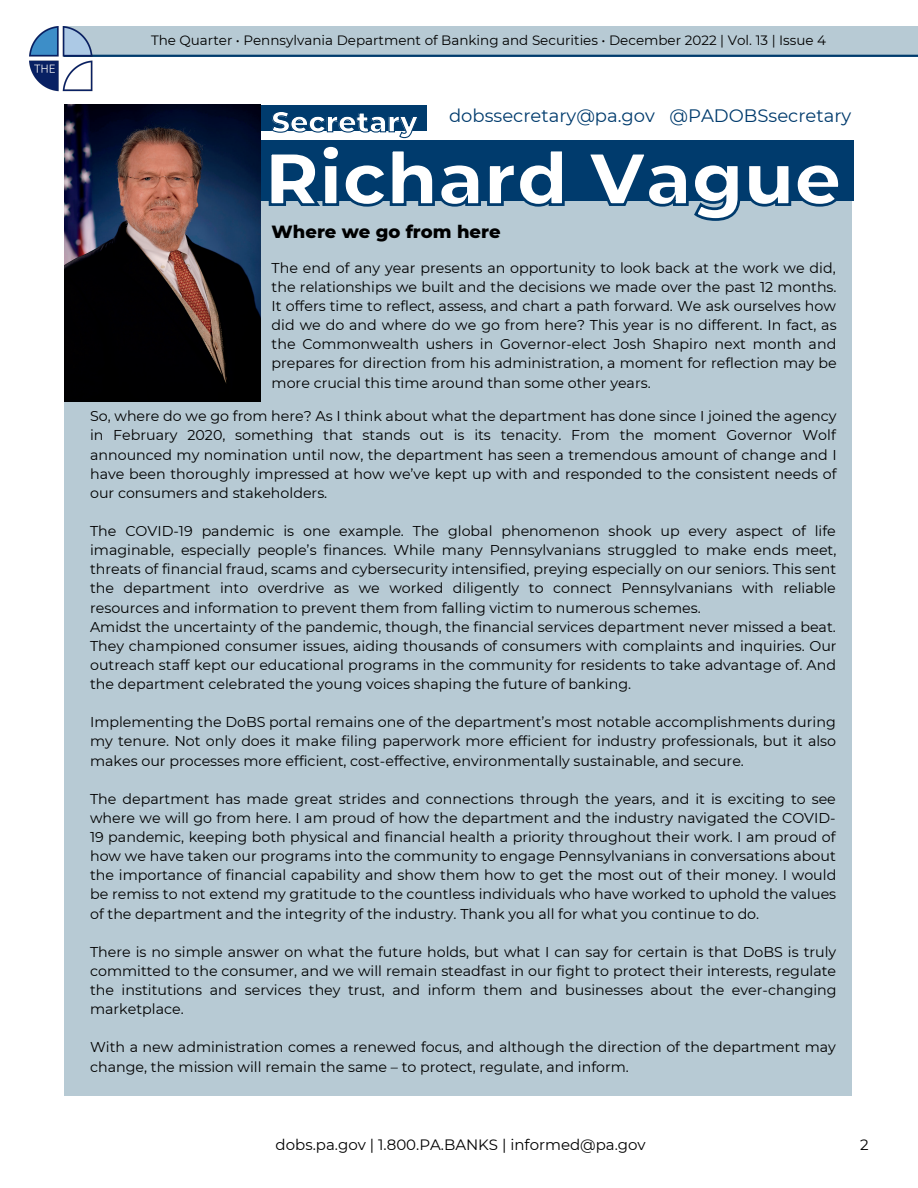
<style>
.page{position:relative;width:918px;height:1188px;background:#fff}
.page>*{position:absolute;margin:0;border:0;box-sizing:border-box;transform-origin:0 0}
.t1{font:800 73.5px "Montserrat";color:#fff}
.t2{font:18px "Montserrat";color:#003b6d}
.t3{font:800 18px "Montserrat";color:#000}
.t4{font:15px "Montserrat";color:#000}
.t5{font:14.25px/19.2px "Montserrat";color:#000;text-align:justify}
.t6{font:13.5px "Montserrat";color:#000}
.s1{font-weight:800;font-size:28.5px;color:#fff}
</style>
<div class="page">
<div style="left:64px;top:27px;width:854px;height:29px;background:#b7cad4"></div>
<hr style="left:64px;top:55px;width:854px;height:2px;background:#003b6d">
<img style="left:30px;top:27px;width:65px;height:65px">
<div style="left:64px;top:188px;width:788px;height:908px;background:#b7cad4"></div>
<div style="left:253px;top:105px;width:174px;height:26px;background:#003b6d"></div>
<div style="left:253px;top:141px;width:601px;height:60px;background:#003b6d"></div>
<svg style="left:268px;top:201px;width:569px;height:20px"></svg>
<img style="left:64px;top:105px;width:196px;height:297px">
<svg style="left:273px;top:131px;width:140px;height:8px"></svg>
<p class="t6" style="left:151px;top:32px;width:677px">The Quarter • Pennsylvania Department of Banking and Securities • December 2022 | Vol. 13 | Issue 4</p>
<p class="t2" style="left:272px;top:105px;width:581px"><span class="s1">Secretary</span> dobssecretary@pa.gov @PADOBSsecretary</p>
<h1 class="t1" style="left:265px;top:133px;width:578px">Richard Vague</h1>
<p class="t3" style="left:272px;top:220px;width:231px">Where we go from here</p>
<p class="t5" style="left:272px;top:258px;width:567px">The end of any year presents an opportunity to look back at the work we did, the relationships we built and the decisions we made over the past 12 months.<br>It offers time to reflect, assess, and chart a path forward. We ask ourselves how did we do and where do we go from here? This year is no different. In fact, as the Commonwealth ushers in Governor-elect Josh Shapiro next month and prepares for direction from his administration, a moment for reflection may be more crucial this time around than some other years.</p>
<p class="t5" style="left:90px;top:407px;width:748px">So, where do we go from here? As I think about what the department has done since I joined the agency in February 2020, something that stands out is its tenacity. From the moment Governor Wolf announced my nomination until now, the department has seen a tremendous amount of change and I have been thoroughly impressed at how we’ve kept up with and responded to the consistent needs of our consumers and stakeholders.</p>
<p class="t5" style="left:90px;top:521px;width:748px;text-align:left">The COVID-19 pandemic is one example. The global phenomenon shook up every aspect of life imaginable, especially people’s finances. While many Pennsylvanians struggled to make ends meet, threats of financial fraud, scams and cybersecurity intensified, preying especially on our seniors. This sent the department into overdrive as we worked diligently to connect Pennsylvanians with reliable resources and information to prevent them from falling victim to numerous schemes.<br>Amidst the uncertainty of the pandemic, though, the financial services department never missed a beat.<br>They championed consumer issues, aiding thousands of consumers with complaints and inquiries. Our outreach staff kept our educational programs in the community for residents to take advantage of. And the department celebrated the young voices shaping the future of banking.</p>
<p class="t5" style="left:90px;top:713px;width:748px">Implementing the DoBS portal remains one of the department’s most notable accomplishments during my tenure. Not only does it make filing paperwork more efficient for industry professionals, but it also makes our processes more efficient, cost-effective, environmentally sustainable, and secure.</p>
<p class="t5" style="left:90px;top:789px;width:748px">The department has made great strides and connections through the years, and it is exciting to see where we will go from here. I am proud of how the department and the industry navigated the COVID-19 pandemic, keeping both physical and financial health a priority throughout their work. I am proud of how we have taken our programs into the community to engage Pennsylvanians in conversations about the importance of financial capability and show them how to get the most out of their money. I would be remiss to not extend my gratitude to the countless individuals who have worked to uphold the values of the department and the integrity of the industry. Thank you all for what you continue to do.</p>
<p class="t5" style="left:90px;top:942px;width:748px">There is no simple answer on what the future holds, but what I can say for certain is that DoBS is truly committed to the consumer, and we will remain steadfast in our fight to protect their interests, regulate the institutions and services they trust, and inform them and businesses about the ever-changing marketplace.</p>
<p class="t5" style="left:90px;top:1038px;width:747px">With a new administration comes a renewed focus, and although the direction of the department may change, the mission will remain the same – to protect, regulate, and inform.</p>
<p class="t4" style="left:276px;top:1135px;width:372px">dobs.pa.gov | 1.800.PA.BANKS | informed@pa.gov</p>
<p class="t4" style="left:860px;top:1135px;width:10px">2</p>
</div>
